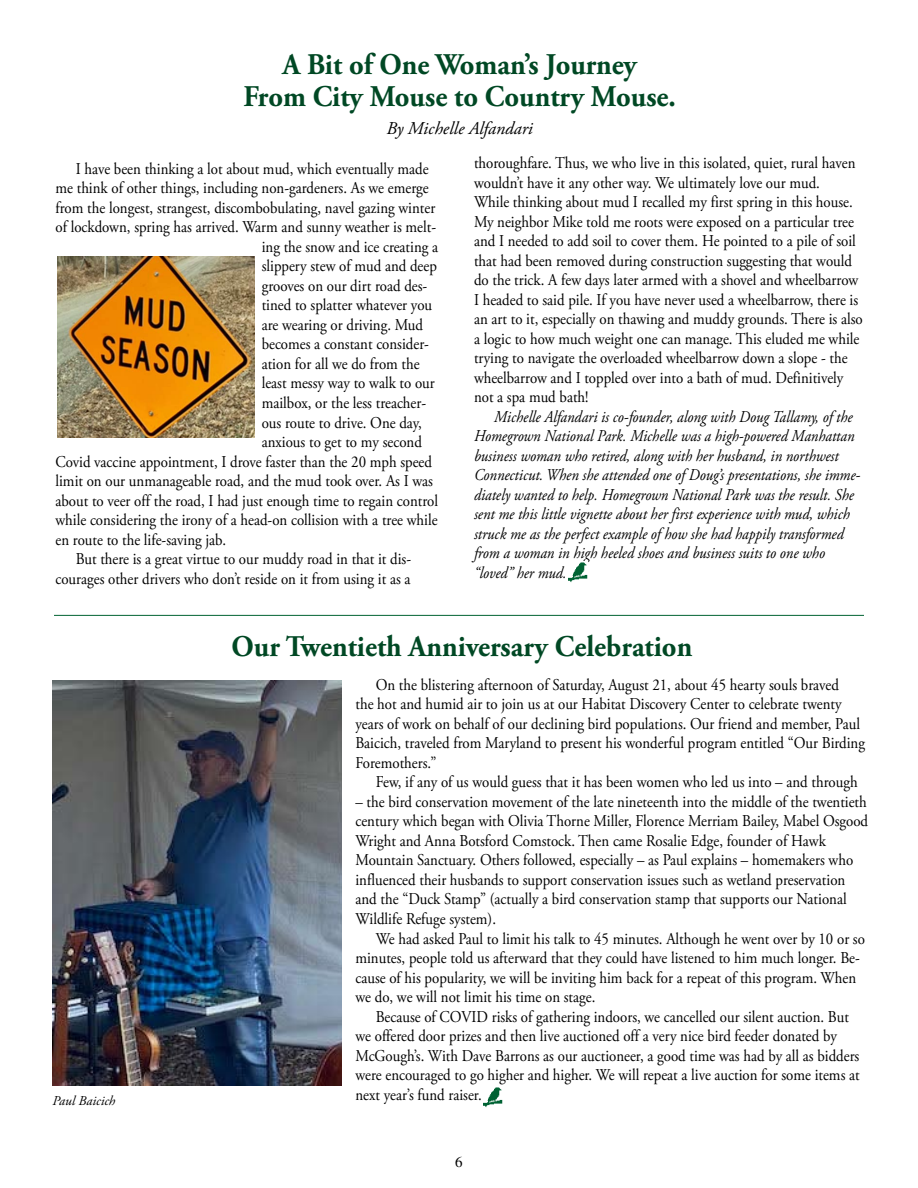
<style>
.page{position:relative;width:918px;height:1188px;background:#fff}
.page>*{position:absolute;margin:0;border:0;box-sizing:border-box;transform-origin:0 0}
.t1{font:700 30px/31.5px "Adobe Garamond Pro";color:#004824;text-align:center;scale:.95 1}
.t2{font:italic 18px "Adobe Garamond Pro";color:#000}
.t3{font:16.5px/19.5px "Adobe Garamond Pro";color:#000;scale:.9 1}
.t4{font:italic 16.5px/19.5px "Adobe Garamond Pro";color:#000;scale:.9 1}
.t5{font:15px "Times";color:#000}
.t6{font:italic 13.5px "Adobe Garamond Pro";color:#000}
</style>
<div class="page">
<img style="left:57px;top:256px;width:198px;height:182px">
<img style="left:53px;top:681px;width:289px;height:405px">
<hr style="left:54px;top:615px;width:810px;height:1px;background:#006232">
<img style="left:569px;top:562px;width:19px;height:21px">
<img style="left:483px;top:1087px;width:19px;height:20px">
<h1 class="t1" style="left:244px;top:50px;width:457px">A Bit of One Woman’s Journey<br>From City Mouse to Country Mouse.</h1>
<p class="t2" style="left:387px;top:118px;width:148px">By Michelle Alfandari</p>
<p class="t3" style="left:76px;top:160px;width:394px">I have been thinking a lot about mud, which eventually made</p>
<p class="t3" style="left:56px;top:179px;width:416px">me think of other things, including non-gardeners. As we emerge</p>
<p class="t3" style="left:56px;top:199px;width:424px">from the longest, strangest, discombobulating, navel gazing winter</p>
<p class="t3" style="left:56px;top:218px;width:424px">of lockdown, spring has arrived. Warm and sunny weather is melt-</p>
<p class="t3" style="left:262px;top:238px;width:198px">ing the snow and ice creating a</p>
<p class="t3" style="left:262px;top:257px;width:196px">slippery stew of mud and deep</p>
<p class="t3" style="left:262px;top:277px;width:185px">grooves on our dirt road des-</p>
<p class="t3" style="left:262px;top:296px;width:191px">tined to splatter whatever you</p>
<p class="t3" style="left:262px;top:316px;width:181px">are wearing or driving. Mud</p>
<p class="t3" style="left:262px;top:335px;width:187px">becomes a constant consider-</p>
<p class="t3" style="left:262px;top:355px;width:177px">ation for all we do from the</p>
<p class="t3" style="left:262px;top:374px;width:194px">least messy way to walk to our</p>
<p class="t3" style="left:262px;top:394px;width:184px">mailbox, or the less treacher-</p>
<p class="t3" style="left:262px;top:413px;width:179px">ous route to drive. One day,</p>
<p class="t3" style="left:262px;top:433px;width:180px">anxious to get to my second</p>
<p class="t3" style="left:56px;top:452px;width:420px">Covid vaccine appointment, I drove faster than the 20 mph speed</p>
<p class="t3" style="left:56px;top:472px;width:421px">limit on our unmanageable road, and the mud took over. As I was</p>
<p class="t3" style="left:56px;top:491px;width:427px">about to veer off the road, I had just enough time to regain control</p>
<p class="t3" style="left:56px;top:511px;width:426px">while considering the irony of a head-on collision with a tree while</p>
<p class="t3" style="left:56px;top:530px;width:191px">en route to the life-saving jab.</p>
<p class="t3" style="left:76px;top:550px;width:374px">But there is a great virtue to our muddy road in that it dis-</p>
<p class="t3" style="left:56px;top:569px;width:396px">courages other drivers who don’t reside on it from using it as a</p>
<p class="t3" style="left:474px;top:154px;width:433px">thoroughfare. Thus, we who live in this isolated, quiet, rural haven wouldn’t have it any other way. We ultimately love our mud.<br>While thinking about mud I recalled my first spring in this house.<br>My neighbor Mike told me roots were exposed on a particular tree and I needed to add soil to cover them. He pointed to a pile of soil that had been removed during construction suggesting that would do the trick. A few days later armed with a shovel and wheelbarrow I headed to said pile. If you have never used a wheelbarrow, there is an art to it, especially on thawing and muddy grounds. There is also a logic to how much weight one can manage. This eluded me while trying to navigate the overloaded wheelbarrow down a slope - the wheelbarrow and I toppled over into a bath of mud. Definitively not a spa mud bath!</p>
<p class="t4" style="left:474px;top:407px;width:431px;text-indent:20px">Michelle Alfandari is co-founder, along with Doug Tallamy, of the Homegrown National Park. Michelle was a high-powered Manhattan business woman who retired, along with her husband, in northwest Connecticut. When she attended one of Doug’s presentations, she imme&shy;diately wanted to help. Homegrown National Park was the result. She sent me this little vignette about her first experience with mud, which struck me as the perfect example of how she had happily transformed from a woman in high heeled shoes and business suits to one who “loved” her mud.</p>
<p class="t6" style="left:52px;top:1093px;width:64px">Paul Baicich</p>
<h1 class="t1" style="left:232px;top:632px;width:486px">Our Twentieth Anniversary Celebration</h1>
<p class="t3" style="left:355px;top:676px;width:568px;text-indent:20px">On the blistering afternoon of Saturday, August 21, about 45 hearty souls braved<br>the hot and humid air to join us at our Habitat Discovery Center to celebrate twenty years of work on behalf of our declining bird populations. Our friend and member, Paul Baicich, traveled from Maryland to present his wonderful program entitled “Our Birding Foremothers.”</p>
<p class="t3" style="left:376px;top:773px;width:537px">Few, if any of us would guess that it has been women who led us into – and through</p>
<p class="t3" style="left:355px;top:793px;width:571px">– the bird conservation movement of the late nineteenth into the middle of the twentieth century which began with Olivia Thorne Miller, Florence Merriam Bailey, Mabel Osgood Wright and Anna Botsford Comstock. Then came Rosalie Edge, founder of Hawk Mountain Sanctuary. Others followed, especially – as Paul explains – homemakers who influenced their husbands to support conservation issues such as wetland preservation and the “Duck Stamp” (actually a bird conservation stamp that supports our National Wildlife Refuge system).</p>
<p class="t3" style="left:355px;top:929px;width:568px;text-indent:20px">We had asked Paul to limit his talk to 45 minutes. Although he went over by 10 or so minutes, people told us afterward that they could have listened to him much longer. Be&shy;cause of his popularity, we will be inviting him back for a repeat of this program. When we do, we will not limit his time on stage.</p>
<p class="t3" style="left:355px;top:1007px;width:562px;text-indent:20px">Because of COVID risks of gathering indoors, we cancelled our silent auction. But we offered door prizes and then live auctioned off a very nice bird feeder donated by McGough’s. With Dave Barrons as our auctioneer, a good time was had by all as bidders were encouraged to go higher and higher. We will repeat a live auction for some items at next year’s fund raiser.</p>
<p class="t5" style="left:455px;top:1153px;width:9px">6</p>
</div>
